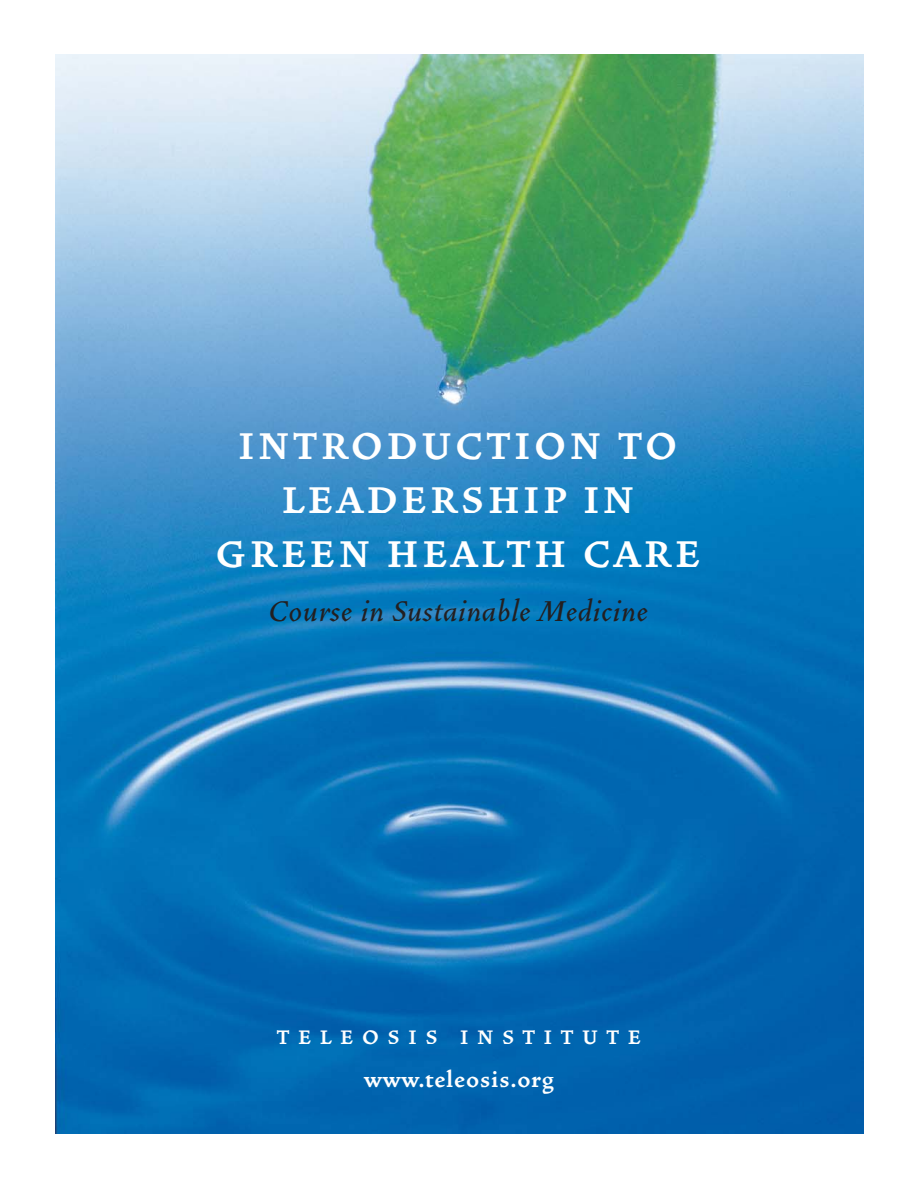
<style>
.page{position:relative;width:918px;height:1188px;background:#fff}
.page>*{position:absolute;margin:0;border:0;box-sizing:border-box;transform-origin:0 0}
.t1{font:700 46.8px/54px "Vendetta";letter-spacing:.11em;color:#fff;text-align:center}
.t2{font:italic 500 36px "Vendetta";letter-spacing:.02em;color:#231f20}
.t3{font:700 27.9px "Vendetta";letter-spacing:.05em;color:#fff}
.t4{font:700 24.6px "Vendetta";letter-spacing:.38em;color:#fff}
</style>
<div class="page">
<img style="left:55px;top:54px;width:809px;height:1080px">
<p class="t1" style="left:216px;top:422px;width:485px">INTRODUCTION TO<br>LEADERSHIP IN<br>GREEN HEALTH CARE</p>
<p class="t2" style="left:269px;top:598px;width:381px">Course in Sustainable Medicine</p>
<p class="t4" style="left:277px;top:1028px;width:365px">TELEOSIS INSTITUTE</p>
<p class="t3" style="left:364px;top:1068px;width:191px">www.teleosis.org</p>
</div>
